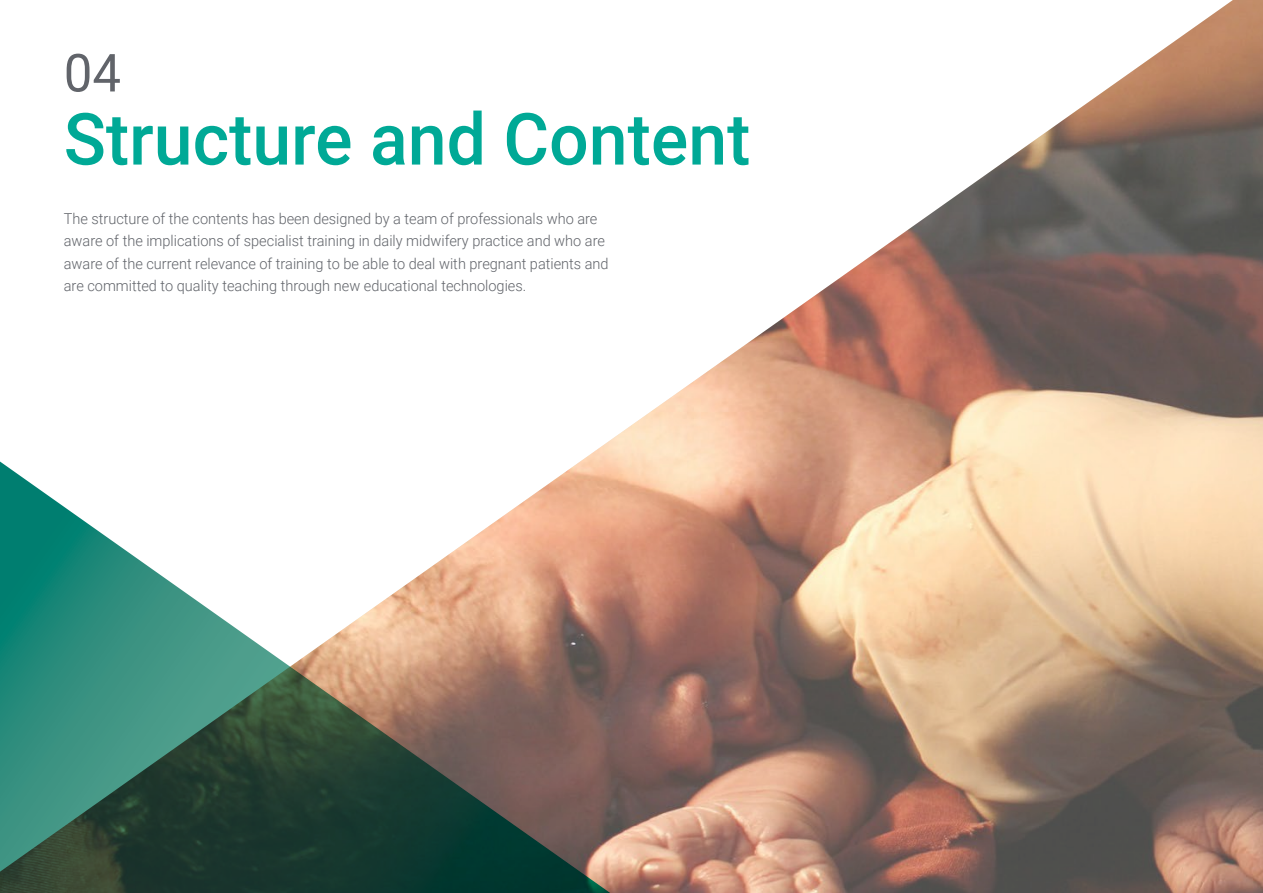
<style>
.page{position:relative;width:1263px;height:893px;background:#fff}
.page>*{position:absolute;margin:0;border:0;box-sizing:border-box;transform-origin:0 0}
.t1{font:500 72px "Roboto";color:#00a996}
.t2{font:52.5px "Roboto";color:#61646a}
.t3{font:300 15px/22.5px "Roboto";color:#61646a}
</style>
<div class="page">
<img style="left:602px;top:0;width:661px;height:893px">
<svg style="left:0;top:446px;width:640px;height:447px"></svg>
<h2 class="t2" style="left:64px;top:36px;width:59px">04</h2>
<h1 class="t1" style="left:64px;top:89px;width:688px">Structure and Content</h1>
<p class="t3" style="left:64px;top:207px;width:546px">The structure of the contents has been designed by a team of professionals who are aware of the implications of specialist training in daily midwifery practice and who are aware of the current relevance of training to be able to deal with pregnant patients and are committed to quality teaching through new educational technologies.</p>
</div>
